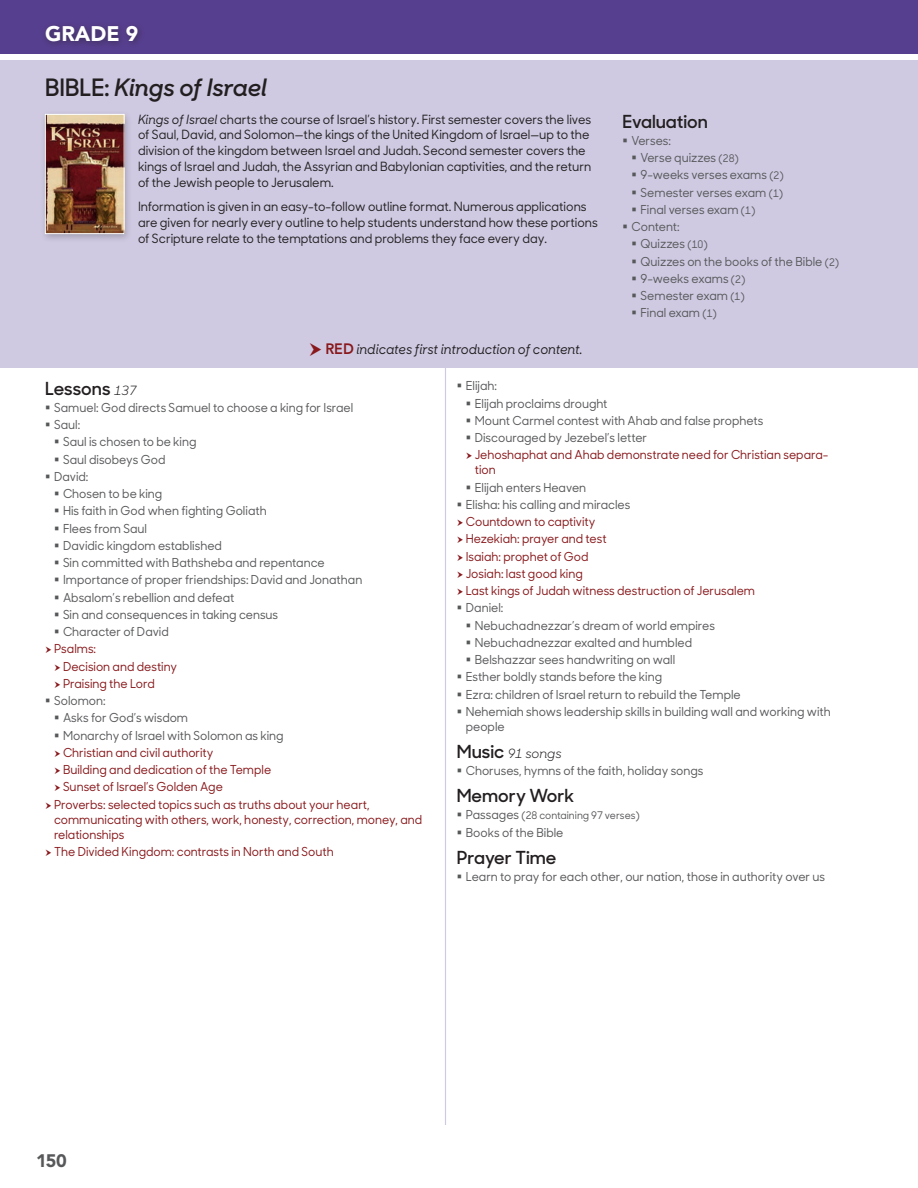
<style>
.page{position:relative;width:918px;height:1188px;background:#fff}
.page>*{position:absolute;margin:0;border:0;box-sizing:border-box;transform-origin:0 0}
.SS_Subjects_Subheads{font:italic 600 24px "Sharp Sans No 1";color:#231f20}
.t1{font:900 21px "Avenir";color:#fff}
.SS_Subhead_under_ite{font:600 18px "Sharp Sans No 1";color:#231f20}
.t2{font:900 18px "Avenir";color:#57585a}
.SS_Introduction_to_c{font:italic 500 13.5px "Sharp Sans No 1";color:#231f20;scale:.95 1}
.SS_Opening_Paragraph{font:500 12.75px/15.8px "Sharp Sans No 1";color:#231f20;scale:.95 1}
.SS_Subhead_under_ite-2{font:italic 12.75px "Sharp Sans No 1";color:#231f20}
.t3{font:500 12.3px/15px "Sharp Sans No 1";color:#57585a;scale:.95 1}
.t4{font:500 12.3px/15px "Sharp Sans No 1";color:#88181b;scale:.95 1}
.t5{font:500 10.5px "Sharp Sans No 1";color:#57585a;scale:.95 1}
.s1{font-style:normal}
.s2{font-style:italic}
.s3{font-family:"Avenir";font-weight:800;font-style:normal;font-size:15px;color:#88181b}
.s4{font-size:10.5px}
.s5{font-weight:400;font-style:italic;font-size:12.75px}
.s6{font-weight:600;font-style:normal;font-size:18px}
.s7{font-size:12.3px}
</style>
<div class="page">
<hr style="left:445px;top:102px;width:1px;height:1023px;background:#cfcae2">
<div style="left:0;top:0;width:918px;height:54px;background:#573f8f"></div>
<div style="left:41px;top:21px;width:105px;height:28px;background:#231f20;opacity:.5"></div>
<div style="left:0;top:60px;width:918px;height:308px;background:#cfcae2"></div>
<div style="left:40px;top:110px;width:92px;height:133px;background:#231f20;opacity:.25"></div>
<img style="left:47px;top:116px;width:75px;height:116px">
<div style="left:45px;top:114px;width:79px;height:120px;border:1px solid #fff"></div>
<h2 class="t1" style="left:45px;top:20px;width:95px">GRADE 9</h2>
<p class="SS_Subjects_Subheads" style="left:45px;top:67px;width:223px"><span class="s1">BIBLE:</span> Kings of Israel</p>
<p class="SS_Opening_Paragraph" style="left:138px;top:111px;width:479px"><span class="s2">Kings of Israel</span> charts the course of Israel’s history. First semester covers the lives of Saul, David, and Solomon—the kings of the United Kingdom of Israel—up to the division of the kingdom between Israel and Judah. Second semester covers the kings of Israel and Judah, the Assyrian and Babylonian captivities, and the return of the Jewish people to Jerusalem.</p>
<p class="SS_Opening_Paragraph" style="left:138px;top:198px;width:486px">Information is given in an easy-to-follow outline format. Numerous applications are given for nearly every outline to help students understand how these portions of Scripture relate to the temptations and problems they face every day.</p>
<p class="SS_Introduction_to_c" style="left:325px;top:339px;width:272px"><span class="s3">RED</span> indicates first introduction of content.</p>
<p class="SS_Subhead_under_ite" style="left:622px;top:107px;width:87px">Evaluation</p>
<p class="t3" style="left:632px;top:132px;width:43px">Verses:</p>
<p class="t3" style="left:641px;top:150px;width:105px">Verse quizzes <span class="s4">(28)</span></p>
<p class="t3" style="left:641px;top:167px;width:152px">9-weeks verses exams <span class="s4">(2)</span></p>
<p class="t3" style="left:641px;top:184px;width:152px">Semester verses exam <span class="s4">(1)</span></p>
<p class="t3" style="left:641px;top:201px;width:122px">Final verses exam <span class="s4">(1)</span></p>
<p class="t3" style="left:632px;top:219px;width:52px">Content:</p>
<p class="t3" style="left:641px;top:236px;width:72px">Quizzes <span class="s4">(10)</span></p>
<p class="t3" style="left:641px;top:253px;width:211px">Quizzes on the books of the Bible <span class="s4">(2)</span></p>
<p class="t3" style="left:641px;top:270px;width:112px">9-weeks exams <span class="s4">(2)</span></p>
<p class="t3" style="left:641px;top:288px;width:111px">Semester exam <span class="s4">(1)</span></p>
<p class="t3" style="left:641px;top:305px;width:82px">Final exam <span class="s4">(1)</span></p>
<p class="SS_Subhead_under_ite" style="left:45px;top:374px;width:93px">Lessons <span class="s5">137</span></p>
<p class="t3" style="left:54px;top:399px;width:317px">Samuel: God directs Samuel to choose a king for Israel</p>
<p class="t3" style="left:54px;top:417px;width:29px">Saul:</p>
<p class="t3" style="left:63px;top:434px;width:142px">Saul is chosen to be king</p>
<p class="t3" style="left:63px;top:451px;width:109px">Saul disobeys God</p>
<p class="t3" style="left:54px;top:468px;width:38px">David:</p>
<p class="t3" style="left:63px;top:486px;width:106px">Chosen to be king</p>
<p class="t3" style="left:63px;top:503px;width:216px">His faith in God when fighting Goliath</p>
<p class="t3" style="left:63px;top:520px;width:90px">Flees from Saul</p>
<p class="t3" style="left:63px;top:537px;width:169px">Davidic kingdom established</p>
<p class="t3" style="left:63px;top:555px;width:277px">Sin committed with Bathsheba and repentance</p>
<p class="t3" style="left:63px;top:572px;width:317px">Importance of proper friendships: David and Jonathan</p>
<p class="t3" style="left:63px;top:589px;width:182px">Absalom’s rebellion and defeat</p>
<p class="t3" style="left:63px;top:606px;width:228px">Sin and consequences in taking census</p>
<p class="t3" style="left:63px;top:624px;width:113px">Character of David</p>
<p class="t4" style="left:54px;top:641px;width:46px">Psalms:</p>
<p class="t4" style="left:63px;top:658px;width:122px">Decision and destiny</p>
<p class="t4" style="left:63px;top:675px;width:98px">Praising the Lord</p>
<p class="t3" style="left:54px;top:693px;width:56px">Solomon:</p>
<p class="t3" style="left:63px;top:710px;width:133px">Asks for God’s wisdom</p>
<p class="t3" style="left:63px;top:727px;width:234px">Monarchy of Israel with Solomon as king</p>
<p class="t4" style="left:63px;top:744px;width:160px">Christian and civil authority</p>
<p class="t4" style="left:63px;top:762px;width:221px">Building and dedication of the Temple</p>
<p class="t4" style="left:63px;top:779px;width:170px">Sunset of Israel’s Golden Age</p>
<p class="t4" style="left:54px;top:796px;width:389px">Proverbs: selected topics such as truths about your heart, communicating with others, work, honesty, correction, money, and relationships</p>
<p class="t4" style="left:54px;top:843px;width:296px">The Divided Kingdom: contrasts in North and South</p>
<p class="t3" style="left:466px;top:378px;width:34px">Elijah:</p>
<p class="t3" style="left:475px;top:395px;width:141px">Elijah proclaims drought</p>
<p class="t3" style="left:475px;top:412px;width:305px">Mount Carmel contest with Ahab and false prophets</p>
<p class="t3" style="left:475px;top:430px;width:183px">Discouraged by Jezebel’s letter</p>
<p class="t4" style="left:475px;top:447px;width:374px">Jehoshaphat and Ahab demonstrate need for Christian separa&shy;tion</p>
<p class="t3" style="left:475px;top:479px;width:119px">Elijah enters Heaven</p>
<p class="t3" style="left:466px;top:496px;width:175px">Elisha: his calling and miracles</p>
<p class="t4" style="left:466px;top:514px;width:138px">Countdown to captivity</p>
<p class="t4" style="left:466px;top:531px;width:150px">Hezekiah: prayer and test</p>
<p class="t4" style="left:466px;top:548px;width:131px">Isaiah: prophet of God</p>
<p class="t4" style="left:466px;top:565px;width:125px">Josiah: last good king</p>
<p class="t4" style="left:466px;top:583px;width:306px">Last kings of Judah witness destruction of Jerusalem</p>
<p class="t3" style="left:466px;top:600px;width:41px">Daniel:</p>
<p class="t3" style="left:475px;top:617px;width:254px">Nebuchadnezzar’s dream of world empires</p>
<p class="t3" style="left:475px;top:634px;width:230px">Nebuchadnezzar exalted and humbled</p>
<p class="t3" style="left:475px;top:652px;width:213px">Belshazzar sees handwriting on wall</p>
<p class="t3" style="left:466px;top:669px;width:208px">Esther boldly stands before the king</p>
<p class="t3" style="left:466px;top:686px;width:291px">Ezra: children of Israel return to rebuild the Temple</p>
<p class="t3" style="left:466px;top:703px;width:386px">Nehemiah shows leadership skills in building wall and working with people</p>
<p class="SS_Subhead_under_ite-2" style="left:457px;top:744px;width:107px"><span class="s6">Music</span> 91 songs</p>
<p class="t3" style="left:466px;top:763px;width:252px">Choruses, hymns of the faith, holiday songs</p>
<p class="SS_Subhead_under_ite" style="left:457px;top:782px;width:119px">Memory Work</p>
<p class="t5" style="left:466px;top:808px;width:185px"><span class="s7">Passages</span> (28 containing 97 verses)</p>
<p class="t3" style="left:466px;top:824px;width:104px">Books of the Bible</p>
<p class="SS_Subhead_under_ite" style="left:457px;top:843px;width:101px">Prayer Time</p>
<p class="t3" style="left:466px;top:868px;width:380px">Learn to pray for each other, our nation, those in authority over us</p>
<h3 class="t2" style="left:36px;top:1150px;width:32px">150</h3>
</div>
